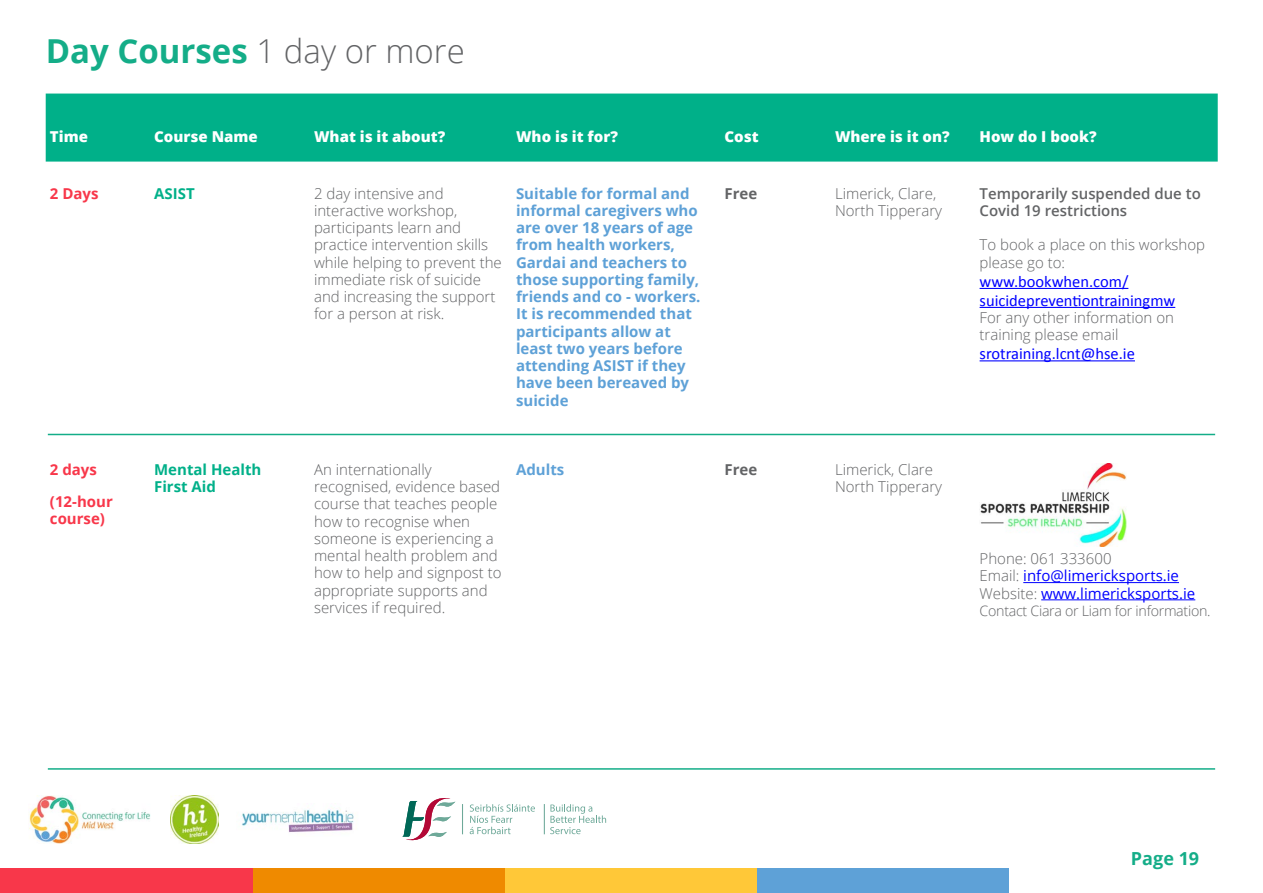
<style>
.page{position:relative;width:1263px;height:893px;background:#fff}
.page>*{position:absolute;margin:0;border:0;box-sizing:border-box;transform-origin:0 0}
.t1{font:700 33px "Open Sans";color:#14ad88}
.t2{font:700 18px "Open Sans";color:#14ad88}
.t3{font:16.5px/18.9px "Calibri";color:#00f}
.t4{font:300 15px/17.2px "Open Sans";color:#636466}
.t5{font:700 15px/17.2px "Open Sans";color:#5ea1d7}
.t6{font:15px/17.2px "Open Sans";color:#00f}
.t7{font:800 15px "Open Sans";color:#fff}
.t8{font:600 15px/17.2px "Open Sans";color:#636466}
.t9{font:700 15px/32.2px "Open Sans";color:#f8374a}
.t10{font:700 15px/17.2px "Open Sans";color:#00b089}
.t11{font:700 15px "Open Sans";color:#636466}
.t12{font:300 14.25px "Open Sans";letter-spacing:-.02em;color:#636466}
.s1{font-weight:300;color:#636466}
</style>
<div class="page">
<div style="left:46px;top:94px;width:1172px;height:68px;background:#00b089"></div>
<hr style="left:979px;top:288px;width:149px;height:1px;background:#00f">
<hr style="left:979px;top:307px;width:196px;height:1px;background:#00f">
<hr style="left:979px;top:360px;width:156px;height:1px;background:#00f">
<hr style="left:1023px;top:582px;width:156px;height:1px;background:#00f">
<hr style="left:1041px;top:599px;width:154px;height:1px;background:#00f">
<img style="left:980px;top:463px;width:147px;height:83px">
<div style="left:757px;top:868px;width:252px;height:25px;background:#5ea1d7"></div>
<div style="left:0;top:868px;width:253px;height:25px;background:#f8374a"></div>
<div style="left:505px;top:868px;width:252px;height:25px;background:#ffc838"></div>
<div style="left:253px;top:868px;width:252px;height:25px;background:#ef8a00"></div>
<svg style="left:402px;top:798px;width:53px;height:43px"></svg>
<svg style="left:470px;top:804px;width:65px;height:30px"></svg>
<svg style="left:550px;top:804px;width:56px;height:30px"></svg>
<hr style="left:462px;top:804px;width:1px;height:30px;background:#6ea999">
<hr style="left:544px;top:804px;width:1px;height:30px;background:#6ea999">
<img style="left:29px;top:795px;width:122px;height:48px">
<img style="left:170px;top:795px;width:48px;height:48px">
<img style="left:241px;top:809px;width:113px;height:24px">
<hr style="left:48px;top:434px;width:1167px;height:1px;background:#14ad88">
<hr style="left:48px;top:768px;width:1167px;height:2px;background:#14ad88">
<h1 class="t1" style="left:46px;top:27px;width:421px">Day Courses <span class="s1">1 day or more</span></h1>
<p class="t7" style="left:50px;top:125px;width:40px">Time</p>
<p class="t7" style="left:154px;top:125px;width:105px">Course Name</p>
<p class="t7" style="left:314px;top:125px;width:133px">What is it about?</p>
<p class="t7" style="left:516px;top:125px;width:103px">Who is it for?</p>
<p class="t7" style="left:724px;top:125px;width:36px">Cost</p>
<p class="t7" style="left:835px;top:125px;width:116px">Where is it on?</p>
<p class="t7" style="left:979px;top:125px;width:119px">How do I book?</p>
<p class="t9" style="left:50px;top:177px;width:50px">2 Days</p>
<p class="t10" style="left:154px;top:184px;width:42px">ASIST</p>
<p class="t4" style="left:314px;top:184px;width:189px">2 day intensive and interactive workshop, participants learn and practice intervention skills while helping to prevent the immediate risk of suicide and increasing the support for a person at risk.</p>
<p class="t5" style="left:516px;top:184px;width:186px">Suitable for formal and informal caregivers who are over 18 years of age from health workers,<br>Gardai and teachers to those supporting family, friends and co - workers.<br>It is recommended that participants allow at least two years before attending ASIST if they have been bereaved by suicide</p>
<p class="t11" style="left:724px;top:183px;width:34px">Free</p>
<p class="t4" style="left:835px;top:184px;width:109px">Limerick, Clare,<br>North Tipperary</p>
<p class="t8" style="left:979px;top:184px;width:223px">Temporarily suspended due to<br>Covid 19 restrictions</p>
<p class="t4" style="left:979px;top:236px;width:227px">To book a place on this workshop please go to:</p>
<p class="t3" style="left:979px;top:271px;width:197px">www.bookwhen.com/ suicidepreventiontrainingmw</p>
<p class="t4" style="left:979px;top:308px;width:196px">For any other information on training please email</p>
<p class="t3" style="left:979px;top:344px;width:157px">srotraining.lcnt@hse.ie</p>
<p class="t9" style="left:50px;top:453px;width:64px">2 days (12-hour</p>
<p class="t9" style="left:50px;top:502px;width:57px">course)</p>
<p class="t10" style="left:154px;top:460px;width:109px">Mental Health<br>First Aid</p>
<p class="t4" style="left:314px;top:460px;width:189px">An internationally recognised, evidence based course that teaches people how to recognise when someone is experiencing a mental health problem and how to help and signpost to appropriate supports and services if required.</p>
<p class="t5" style="left:516px;top:460px;width:50px">Adults</p>
<p class="t11" style="left:724px;top:459px;width:34px">Free</p>
<p class="t4" style="left:835px;top:460px;width:109px">Limerick, Clare<br>North Tipperary</p>
<p class="t6" style="left:979px;top:550px;width:217px"><span class="s1">Phone: 061 333600<br>Email:</span> info@limericksports.ie<br><span class="s1">Website:</span> www.limericksports.ie</p>
<p class="t12" style="left:979px;top:601px;width:232px">Contact Ciara or Liam for information.</p>
<p class="t2" style="left:1131px;top:846px;width:70px">Page 19</p>
</div>
